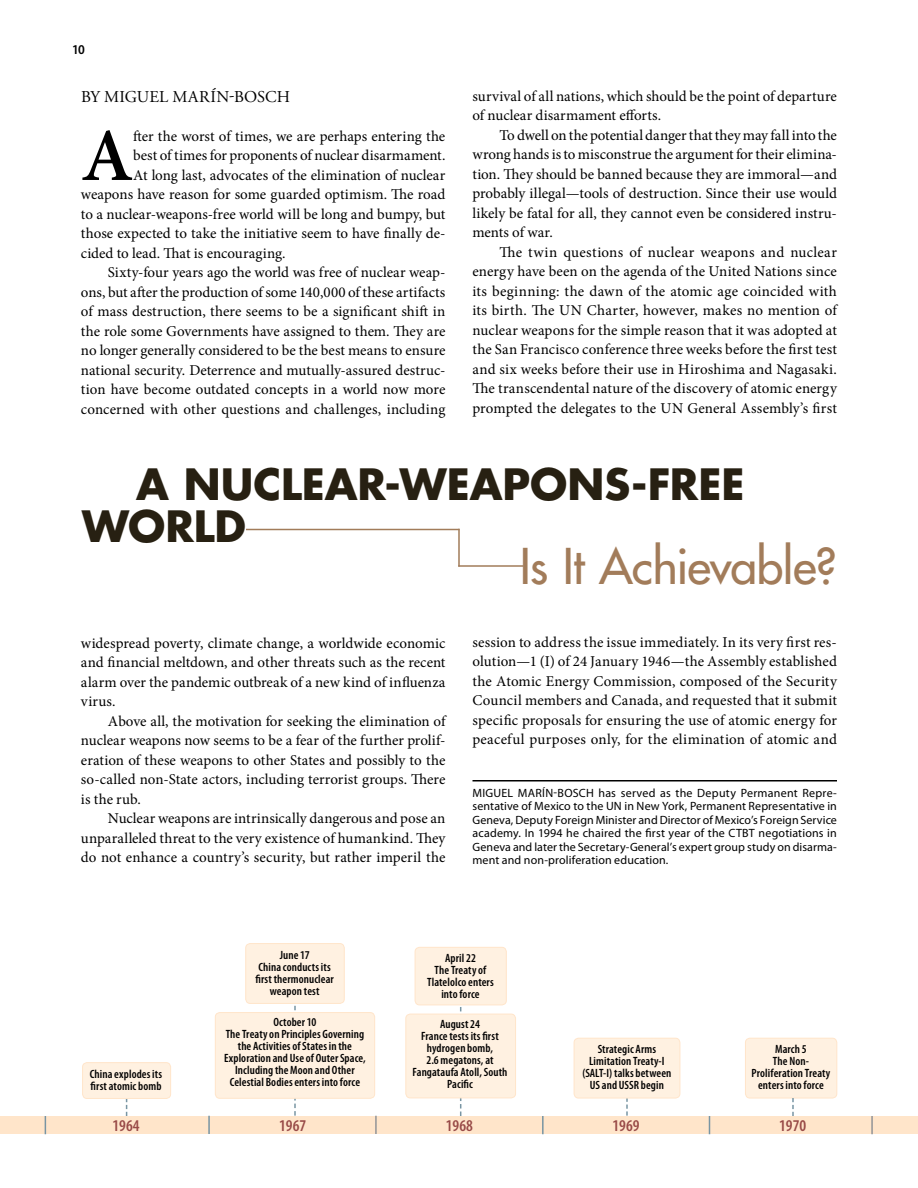
<style>
.page{position:relative;width:918px;height:1188px;background:#fff}
.page>*{position:absolute;margin:0;border:0;box-sizing:border-box;transform-origin:0 0}
.t1{font:600 75px "Minion Pro";color:#000}
.t2{font:48px "Futura";letter-spacing:-.015em;color:#a27c5a}
.t3{font:700 42px/42px "Futura";color:#272012}
.t4{font:600 condensed 16.5px "Myriad Pro";letter-spacing:.005em;color:#984a47}
.t5{font:16.5px "Adobe Garamond Pro";letter-spacing:.01em;color:#000}
.t6{font:15px/19.5px "Minion Pro";letter-spacing:-.005em;color:#000;text-align:justify}
.t7{font:600 semi-condensed 13.5px "Myriad Pro";color:#000}
.t8{font:600 condensed 12px/12px "Myriad Pro";letter-spacing:.01em;color:#000;text-align:center}
.t9{font:12px/13.5px "Myriad Pro";letter-spacing:.01em;color:#000;text-align:justify}
</style>
<div class="page">
<svg style="left:126px;top:1099px;width:1px;height:17px"></svg>
<div style="left:0;top:1116px;width:918px;height:18px;background:#ffe5ca"></div>
<svg style="left:626px;top:1098px;width:2px;height:18px"></svg>
<svg style="left:294px;top:1005px;width:2px;height:111px"></svg>
<svg style="left:460px;top:1005px;width:1px;height:111px"></svg>
<hr style="left:472px;top:780px;width:365px;height:2px;background:#000">
<div style="left:83px;top:1063px;width:88px;height:35px;background:#fff1e1;border-radius:4px"></div>
<div style="left:82px;top:1063px;width:89px;height:36px;border:1px solid #ffe5ca;border-radius:4px"></div>
<div style="left:246px;top:944px;width:98px;height:59px;background:#fff1e1;border-radius:4px"></div>
<div style="left:246px;top:944px;width:98px;height:60px;border:1px solid #ffe5ca;border-radius:4px"></div>
<div style="left:415px;top:947px;width:91px;height:58px;background:#fff1e1;border-radius:4px"></div>
<div style="left:415px;top:947px;width:91px;height:58px;border:1px solid #ffe5ca;border-radius:4px"></div>
<div style="left:574px;top:1038px;width:106px;height:60px;background:#fff1e1;border-radius:4px"></div>
<div style="left:574px;top:1038px;width:106px;height:60px;border:1px solid #ffe5ca;border-radius:4px"></div>
<div style="left:745px;top:1038px;width:92px;height:60px;background:#fff1e1;border-radius:4px"></div>
<div style="left:745px;top:1038px;width:92px;height:60px;border:1px solid #ffe5ca;border-radius:4px"></div>
<div style="left:406px;top:1014px;width:110px;height:84px;background:#fff1e1;border-radius:4px"></div>
<div style="left:406px;top:1014px;width:110px;height:84px;border:1px solid #ffe5ca;border-radius:4px"></div>
<div style="left:215px;top:1013px;width:160px;height:85px;background:#fff1e1;border-radius:4px"></div>
<div style="left:215px;top:1013px;width:160px;height:85px;border:1px solid #ffe5ca;border-radius:4px"></div>
<svg style="left:208px;top:1116px;width:2px;height:18px"></svg>
<svg style="left:45px;top:1116px;width:1px;height:18px"></svg>
<svg style="left:375px;top:1116px;width:2px;height:18px"></svg>
<svg style="left:542px;top:1116px;width:2px;height:18px"></svg>
<svg style="left:709px;top:1116px;width:1px;height:18px"></svg>
<svg style="left:871px;top:1116px;width:2px;height:18px"></svg>
<svg style="left:792px;top:1098px;width:2px;height:18px"></svg>
<hr style="left:246px;top:529px;width:213px;height:1px;background:#a27c5a">
<hr style="left:458px;top:529px;width:2px;height:38px;background:#a27c5a">
<hr style="left:458px;top:565px;width:66px;height:2px;background:#a27c5a">
<p class="t7" style="left:72px;top:42px;width:15px">10</p>
<p class="t5" style="left:81px;top:87px;width:211px">BY MIGUEL MARÍN-BOSCH</p>
<h1 class="t1" style="left:81px;top:104px;width:54px">A</h1>
<p class="t6" style="left:133px;top:126px;width:314px">fter the worst of times, we are perhaps entering the</p>
<p class="t6" style="left:133px;top:146px;width:314px">best of times for proponents of nuclear disarmament.</p>
<p class="t6" style="left:133px;top:165px;width:314px">At long last, advocates of the elimination of nuclear</p>
<p class="t6" style="left:81px;top:185px;width:366px">weapons have reason for some guarded optimism. The road</p>
<p class="t6" style="left:81px;top:204px;width:366px">to a nuclear-weapons-free world will be long and bumpy, but</p>
<p class="t6" style="left:81px;top:224px;width:366px">those expected to take the initiative seem to have finally de-</p>
<p class="t6" style="left:81px;top:243px;width:206px">cided to lead. That is encouraging.</p>
<p class="t6" style="left:108px;top:263px;width:339px">Sixty-four years ago the world was free of nuclear weap-</p>
<p class="t6" style="left:81px;top:282px;width:366px">ons, but after the production of some 140,000 of these artifacts</p>
<p class="t6" style="left:81px;top:302px;width:366px">of mass destruction, there seems to be a significant shift in</p>
<p class="t6" style="left:81px;top:321px;width:366px">the role some Governments have assigned to them. They are</p>
<p class="t6" style="left:81px;top:341px;width:366px">no longer generally considered to be the best means to ensure</p>
<p class="t6" style="left:81px;top:360px;width:366px">national security. Deterrence and mutually-assured destruc-</p>
<p class="t6" style="left:81px;top:380px;width:366px">tion have become outdated concepts in a world now more</p>
<p class="t6" style="left:81px;top:399px;width:366px">concerned with other questions and challenges, including</p>
<p class="t6" style="left:472px;top:86px;width:366px">survival of all nations, which should be the point of departure of nuclear disarmament efforts.</p>
<p class="t6" style="left:472px;top:125px;width:366px;text-indent:27px">To dwell on the potential danger that they may fall into the wrong hands is to misconstrue the argument for their elimina&shy;tion. They should be banned because they are immoral—and probably illegal—tools of destruction. Since their use would likely be fatal for all, they cannot even be considered instru&shy;ments of war.</p>
<p class="t6" style="left:472px;top:242px;width:366px;text-indent:27px">The twin questions of nuclear weapons and nuclear energy have been on the agenda of the United Nations since its beginning: the dawn of the atomic age coincided with its birth. The UN Charter, however, makes no mention of nuclear weapons for the simple reason that it was adopted at the San Francisco conference three weeks before the first test and six weeks before their use in Hiroshima and Nagasaki.<br>The transcendental nature of the discovery of atomic energy prompted the delegates to the UN General Assembly’s first</p>
<h3 class="t3" style="left:82px;top:462px;width:664px;text-indent:54px">A NUCLEAR-WEAPONS-FREE<br>WORLD</h3>
<h2 class="t2" style="left:520px;top:535px;width:319px">Is It Achievable?</h2>
<p class="t6" style="left:81px;top:633px;width:366px">widespread poverty, climate change, a worldwide economic and financial meltdown, and other threats such as the recent alarm over the pandemic outbreak of a new kind of influenza virus.</p>
<p class="t6" style="left:81px;top:711px;width:366px;text-indent:27px">Above all, the motivation for seeking the elimination of nuclear weapons now seems to be a fear of the further prolif&shy;eration of these weapons to other States and possibly to the so-called non-State actors, including terrorist groups. There is the rub.</p>
<p class="t6" style="left:81px;top:809px;width:366px;text-indent:27px">Nuclear weapons are intrinsically dangerous and pose an unparalleled threat to the very existence of humankind. They do not enhance a country’s security, but rather imperil the</p>
<p class="t6" style="left:472px;top:632px;width:366px">session to address the issue immediately. In its very first res&shy;olution—1 (I) of 24 January 1946—the Assembly established the Atomic Energy Commission, composed of the Security Council members and Canada, and requested that it submit specific proposals for ensuring the use of atomic energy for peaceful purposes only, for the elimination of atomic and</p>
<p class="t9" style="left:472px;top:786px;width:366px">Miguel Marín-Bosch has served as the Deputy Permanent Repre&shy;sentative of Mexico to the UN in N ew York, Permanent Representative in Geneva, Deputy Foreign Minister and Director of Mexico’s Foreign Service academy. In 1994 he chaired the first year of the CTBT negotiations in Geneva and later the Secretary-General’s expert group study on disarma&shy;ment and non-proliferation education.</p>
<p class="t8" style="left:90px;top:1068px;width:74px;text-align:left">China explodes its first atomic bomb</p>
<p class="t8" style="left:256px;top:949px;width:80px">June 17<br>China conducts its first thermonuclear weapon test</p>
<p class="t8" style="left:427px;top:952px;width:68px">April 22<br>The Treaty of<br>Tlatelolco enters into force</p>
<p class="t8" style="left:224px;top:1017px;width:143px">October 10<br>The Treaty on Principles Governing the Activities of States in the<br>Exploration and Use of Outer Space,<br>Including the Moon and Other<br>Celestial Bodies enters into force</p>
<p class="t8" style="left:413px;top:1018px;width:96px">August 24<br>France tests its first hydrogen bomb,<br>2.6 megatons, at<br>Fangataufa Atoll, South<br>Pacific</p>
<p class="t8" style="left:582px;top:1043px;width:90px">Strategic Arms<br>Limitation Treaty-I (SALT-I) talks between<br>US and USSR begin</p>
<p class="t8" style="left:752px;top:1044px;width:80px">March 5<br>The Non-<br>Proliferation Treaty enters into force</p>
<p class="t4" style="left:112px;top:1117px;width:29px">1964</p>
<p class="t4" style="left:279px;top:1117px;width:29px">1967</p>
<p class="t4" style="left:446px;top:1117px;width:29px">1968</p>
<p class="t4" style="left:612px;top:1117px;width:29px">1969</p>
<p class="t4" style="left:779px;top:1117px;width:29px">1970</p>
</div>
